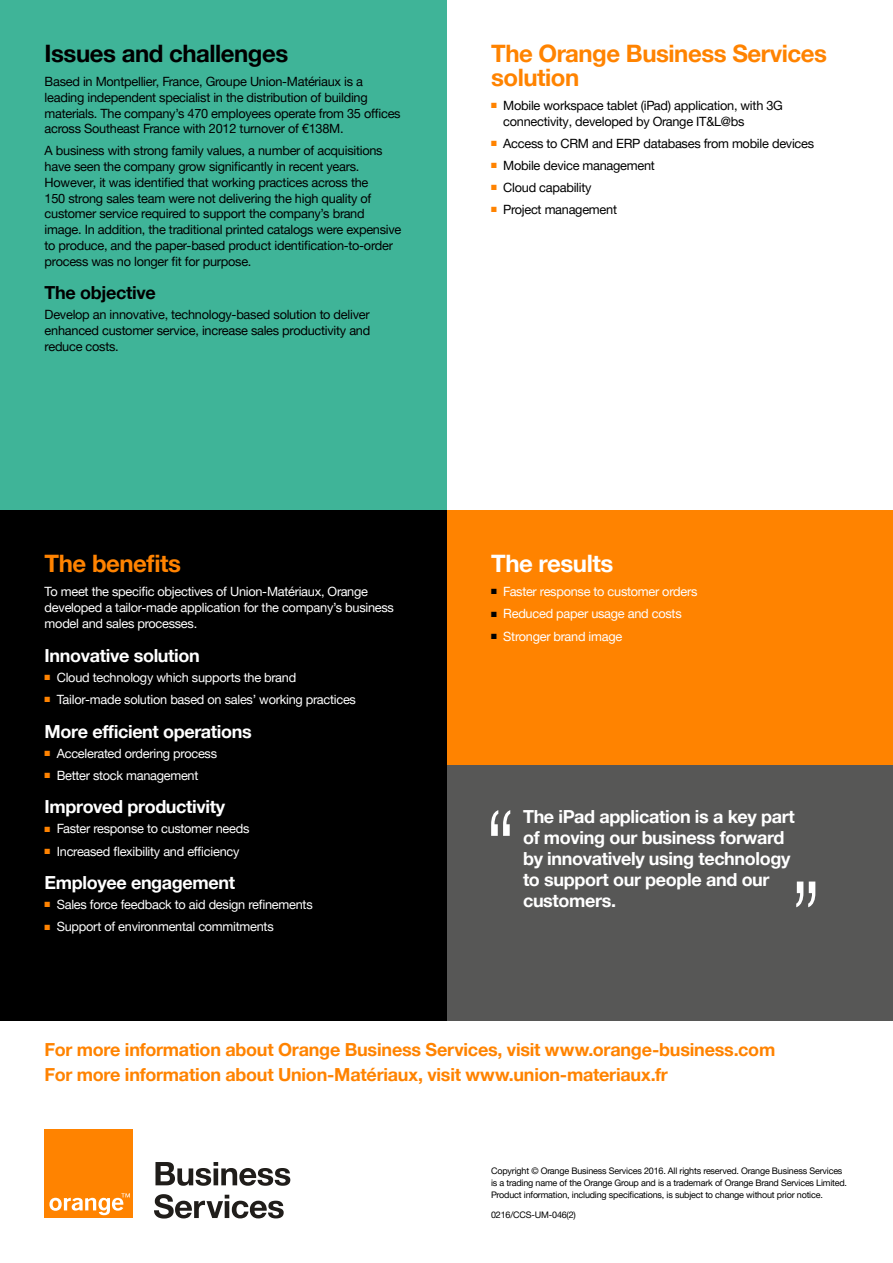
<style>
.page{position:relative;width:893px;height:1263px;background:#fff}
.page>*{position:absolute;margin:0;border:0;box-sizing:border-box;transform-origin:0 0}
.t1{font:700 24px/24px "Helvetica Neue";letter-spacing:-.02em;color:#ff8300}
.t2{font:700 24px "Helvetica Neue";letter-spacing:-.02em;color:#000}
.t3{font:700 24px "Helvetica Neue";letter-spacing:-.02em;color:#fff}
.t4{font:700 18px/21px "Helvetica Neue";letter-spacing:-.02em;color:#fff}
.t5{font:700 18px/25.2px "Helvetica Neue";letter-spacing:-.015em;color:#ff8300}
.t6{font:700 18px "Helvetica Neue";letter-spacing:-.02em;color:#000}
.t7{font:12.75px/15.8px "Helvetica Neue";letter-spacing:-.02em;color:#000}
.t8{font:12.75px/15.8px "Helvetica Neue";letter-spacing:-.02em;color:#fff}
.t9{font:9px/12px "Helvetica Neue";letter-spacing:-.02em;color:#000}
.s1{color:#ff8300}
.s2{color:#000}
</style>
<div class="page">
<div style="left:0;top:0;width:446px;height:510px;background:#3fb498"></div>
<div style="left:446px;top:510px;width:447px;height:255px;background:#ff8300"></div>
<div style="left:446px;top:765px;width:447px;height:255px;background:#575756"></div>
<div style="left:0;top:510px;width:446px;height:510px;background:#000"></div>
<div style="left:45px;top:1129px;width:88px;height:89px;background:#ff8300"></div>
<svg style="left:49px;top:1193px;width:81px;height:22px"></svg>
<svg style="left:155px;top:1162px;width:135px;height:24px"></svg>
<svg style="left:154px;top:1194px;width:130px;height:24px"></svg>
<svg style="left:491px;top:810px;width:19px;height:26px"></svg>
<svg style="left:796px;top:881px;width:19px;height:26px"></svg>
<h1 class="t2" style="left:45px;top:38px;width:245px">Issues and challenges</h1>
<p class="t7" style="left:45px;top:74px;width:357px">Based in Montpellier, France, Groupe Union-Matériaux is a leading independent specialist in the distribution of building materials. The company’s 470 employees operate from 35 offices across Southeast France with 2012 turnover of €138M.</p>
<p class="t7" style="left:45px;top:143px;width:358px">A business with strong family values, a number of acquisitions have seen the company grow significantly in recent years.<br>However, it was identified that working practices across the<br>150 strong sales team were not delivering the high quality of customer service required to support the company’s brand image. In addition, the traditional printed catalogs were expensive to produce, and the paper-based product identification-to-order process was no longer fit for purpose.</p>
<h2 class="t6" style="left:45px;top:282px;width:113px">The objective</h2>
<p class="t7" style="left:45px;top:307px;width:327px;text-align:justify">Develop an innovative, technology-based solution to deliver enhanced customer service, increase sales productivity and reduce costs.</p>
<h1 class="t1" style="left:45px;top:551px;width:138px">The benefits</h1>
<p class="t8" style="left:45px;top:584px;width:351px">To meet the specific objectives of Union-Matériaux, Orange developed a tailor-made application for the company’s business model and sales processes.</p>
<h2 class="t4" style="left:45px;top:645px;width:157px">Innovative solution</h2>
<p class="t8" style="left:45px;top:669px;width:253px"><span class="s1">■</span> Cloud technology which supports the brand</p>
<p class="t8" style="left:45px;top:691px;width:313px"><span class="s1">■</span> Tailor-made solution based on sales’ working practices</p>
<h2 class="t4" style="left:45px;top:720px;width:209px">More efficient operations</h2>
<p class="t8" style="left:45px;top:745px;width:174px"><span class="s1">■</span> Accelerated ordering process</p>
<p class="t8" style="left:45px;top:767px;width:155px"><span class="s1">■</span> Better stock management</p>
<h2 class="t4" style="left:45px;top:796px;width:182px">Improved productivity</h2>
<p class="t8" style="left:45px;top:821px;width:206px"><span class="s1">■</span> Faster response to customer needs</p>
<p class="t8" style="left:45px;top:843px;width:196px"><span class="s1">■</span> Increased flexibility and efficiency</p>
<h2 class="t4" style="left:45px;top:872px;width:192px">Employee engagement</h2>
<p class="t8" style="left:45px;top:897px;width:270px"><span class="s1">■</span> Sales force feedback to aid design refinements</p>
<p class="t8" style="left:45px;top:919px;width:231px"><span class="s1">■</span> Support of environmental commitments</p>
<h1 class="t1" style="left:491px;top:41px;width:337px">The Orange Business Services solution</h1>
<p class="t7" style="left:503px;top:98px;width:281px;text-indent:-12px"><span class="s1">■</span> Mobile workspace tablet (iPad) application, with 3G connectivity, developed by Orange IT&amp;L@bs</p>
<p class="t7" style="left:491px;top:135px;width:325px"><span class="s1">■</span> Access to CRM and ERP databases from mobile devices</p>
<p class="t7" style="left:491px;top:158px;width:165px"><span class="s1">■</span> Mobile device management</p>
<p class="t7" style="left:491px;top:180px;width:102px"><span class="s1">■</span> Cloud capability</p>
<p class="t7" style="left:491px;top:202px;width:127px"><span class="s1">■</span> Project management</p>
<h1 class="t3" style="left:491px;top:549px;width:124px">The results</h1>
<p class="t8" style="left:491px;top:584px;width:208px"><span class="s2">■</span> Faster response to customer orders</p>
<p class="t8" style="left:491px;top:606px;width:192px"><span class="s2">■</span> Reduced paper usage and costs</p>
<p class="t8" style="left:491px;top:628px;width:133px"><span class="s2">■</span> Stronger brand image</p>
<h2 class="t4" style="left:523px;top:806px;width:273px">The iPad application is a key part of moving our business forward by innovatively using technology to support our people and our customers.</h2>
<h2 class="t5" style="left:45px;top:1037px;width:732px">For more information about Orange Business Services, visit www.orange-business.com<br>For more information about Union-Matériaux, visit www.union-materiaux.fr</h2>
<p class="t9" style="left:491px;top:1164px;width:357px">Copyright © Orange Business Services 2016. All rights reserved. Orange Business Services is a trading name of the Orange Group and is a trademark of Orange Brand Services Limited.<br>Product information, including specifications, is subject to change without prior notice.</p>
<p class="t9" style="left:491px;top:1209px;width:86px">0216/CCS-UM-046(2)</p>
</div>
